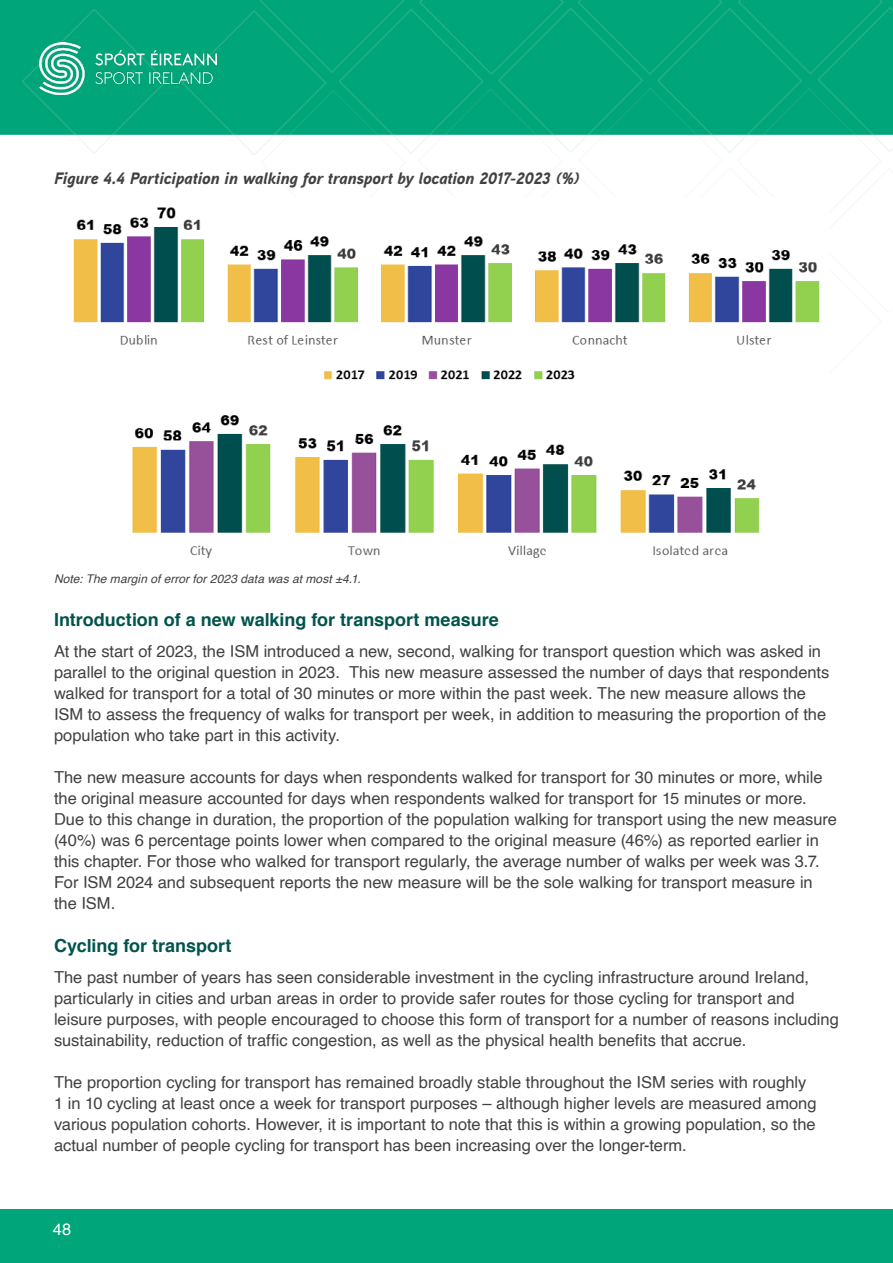
<style>
.page{position:relative;width:893px;height:1263px;background:#fff}
.page>*{position:absolute;margin:0;border:0;box-sizing:border-box;transform-origin:0 0}
.Heading_2{font:700 18px "Helvetica";color:#00544d}
.t1{font:16.5px/21px "Helvetica";color:#414141}
.t2{font:italic 900 16.5px "Aaux Next";letter-spacing:-.01em;color:#414141}
.t3{font:16.5px "Helvetica";color:#fff}
.t4{font:italic 12px "Helvetica";letter-spacing:.01em;color:#414141}
</style>
<div class="page">
<div style="left:0;top:0;width:180px;height:135px;background:#00a579"></div>
<svg style="left:20px;top:7px;width:148px;height:147px"></svg>
<svg style="left:180px;top:0;width:713px;height:155px;background:#22b18b"></svg>
<div style="left:0;top:1209px;width:893px;height:54px;background:#00a579"></div>
<img style="left:39px;top:43px;width:177px;height:52px">
<img style="left:73px;top:207px;width:747px;height:351px">
<p class="t2" style="left:54px;top:166px;width:526px">Figure 4.4 Participation in walking for transport by location 2017-2023 (%)</p>
<p class="t4" style="left:54px;top:569px;width:308px">Note: The margin of error for 2023 data was at most ±4.1.</p>
<p class="Heading_2" style="left:54px;top:605px;width:446px">Introduction of a new walking for transport measure</p>
<p class="t1" style="left:54px;top:641px;width:777px">At the start of 2023, the ISM introduced a new, second, walking for transport question which was asked in parallel to the original question in 2023. This new measure assessed the number of days that respondents walked for transport for a total of 30 minutes or more within the past week. The new measure allows the ISM to assess the frequency of walks for transport per week, in addition to measuring the proportion of the population who take part in this activity.</p>
<p class="t1" style="left:54px;top:767px;width:784px">The new measure accounts for days when respondents walked for transport for 30 minutes or more, while the original measure accounted for days when respondents walked for transport for 15 minutes or more.<br>Due to this change in duration, the proportion of the population walking for transport using the new measure (40%) was 6 percentage points lower when compared to the original measure (46%) as reported earlier in this chapter. For those who walked for transport regularly, the average number of walks per week was 3.7.<br>For ISM 2024 and subsequent reports the new measure will be the sole walking for transport measure in the ISM.</p>
<p class="Heading_2" style="left:54px;top:931px;width:179px">Cycling for transport</p>
<p class="t1" style="left:54px;top:967px;width:786px">The past number of years has seen considerable investment in the cycling infrastructure around Ireland, particularly in cities and urban areas in order to provide safer routes for those cycling for transport and leisure purposes, with people encouraged to choose this form of transport for a number of reasons including sustainability, reduction of traffic congestion, as well as the physical health benefits that accrue.</p>
<p class="t1" style="left:54px;top:1072px;width:764px">The proportion cycling for transport has remained broadly stable throughout the ISM series with roughly 1 in 10 cycling at least once a week for transport purposes – although higher levels are measured among various population cohorts. However, it is important to note that this is within a growing population, so the actual number of people cycling for transport has been increasing over the longer-term.</p>
<p class="t3" style="left:53px;top:1216px;width:20px">48</p>
</div>
